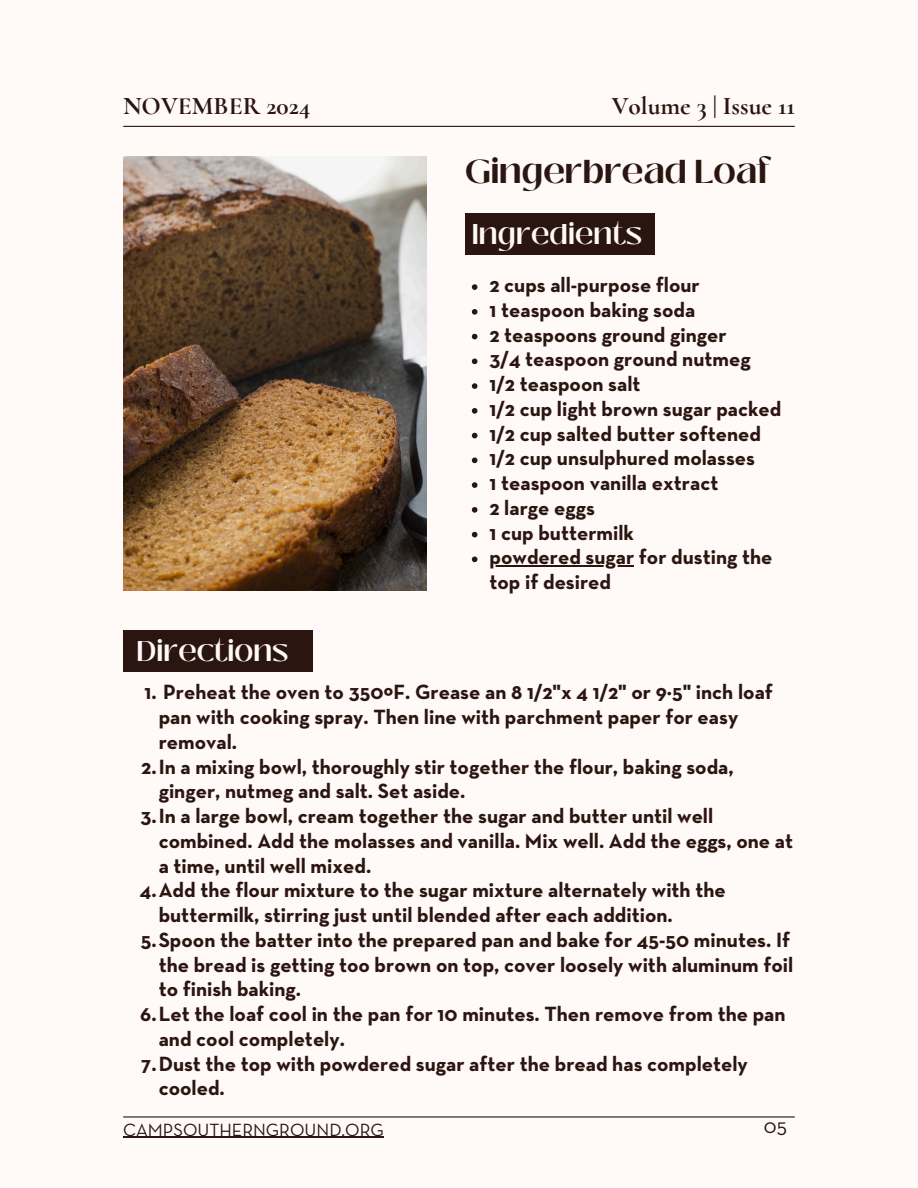
<style>
.page{position:relative;width:918px;height:1188px;background:#fff9f7}
.page>*{position:absolute;margin:0;border:0;box-sizing:border-box;transform-origin:0 0}
.t1{font:700 33px "Black Mango";color:#2b1511}
.t2{font:600 28.5px "Black Mango";color:#fff9f7}
.t3{font:700 25.35px "Cormorant";color:#2b1511}
.t4{font:700 21px/24.8px "Neutraface Text";color:#2b1511}
.t5{font:21px "Neutraface Text";color:#2b1511}
.t6{font:18px "Neutraface Text";color:#2b1511}
</style>
<div class="page">
<hr style="left:124px;top:126px;width:670px;height:1px;background:#2b1511">
<hr style="left:124px;top:1116px;width:670px;height:2px;background:#2b1511">
<hr style="left:123px;top:1137px;width:261px;height:1px;background:#2b1511">
<img style="left:123px;top:157px;width:304px;height:434px">
<div style="left:465px;top:213px;width:190px;height:42px;background:#2b1511"></div>
<svg style="left:472px;top:284px;width:5px;height:6px"></svg>
<svg style="left:472px;top:309px;width:5px;height:6px"></svg>
<svg style="left:472px;top:334px;width:5px;height:5px"></svg>
<svg style="left:472px;top:359px;width:5px;height:5px"></svg>
<svg style="left:472px;top:383px;width:5px;height:6px"></svg>
<svg style="left:472px;top:408px;width:5px;height:6px"></svg>
<svg style="left:472px;top:433px;width:5px;height:5px"></svg>
<svg style="left:472px;top:458px;width:5px;height:5px"></svg>
<svg style="left:472px;top:482px;width:5px;height:6px"></svg>
<svg style="left:472px;top:507px;width:5px;height:6px"></svg>
<svg style="left:472px;top:532px;width:5px;height:5px"></svg>
<svg style="left:472px;top:557px;width:5px;height:5px"></svg>
<hr style="left:490px;top:566px;width:144px;height:1px;background:#2b1511">
<div style="left:123px;top:630px;width:190px;height:42px;background:#2b1511"></div>
<p class="t3" style="left:123px;top:91px;width:189px">NOVEMBER 2024</p>
<p class="t3" style="left:612px;top:91px;width:185px">Volume 3 | Issue 11</p>
<h1 class="t1" style="left:465px;top:147px;width:307px">Gingerbread Loaf</h1>
<h2 class="t2" style="left:472px;top:213px;width:172px">Ingredients</h2>
<p class="t4" style="left:490px;top:274px;width:212px">2 cups all-purpose flour</p>
<p class="t4" style="left:490px;top:299px;width:207px">1 teaspoon baking soda</p>
<p class="t4" style="left:490px;top:323px;width:239px">2 teaspoons ground ginger</p>
<p class="t4" style="left:490px;top:348px;width:263px">3/4 teaspoon ground nutmeg</p>
<p class="t4" style="left:490px;top:373px;width:153px">1/2 teaspoon salt</p>
<p class="t4" style="left:490px;top:398px;width:293px">1/2 cup light brown sugar packed</p>
<p class="t4" style="left:490px;top:422px;width:273px">1/2 cup salted butter softened</p>
<p class="t4" style="left:490px;top:447px;width:267px">1/2 cup unsulphured molasses</p>
<p class="t4" style="left:490px;top:472px;width:230px">1 teaspoon vanilla extract</p>
<p class="t4" style="left:490px;top:497px;width:107px">2 large eggs</p>
<p class="t4" style="left:490px;top:521px;width:146px">1 cup buttermilk</p>
<p class="t4" style="left:490px;top:546px;width:285px">powdered sugar for dusting the top if desired</p>
<h2 class="t2" style="left:136px;top:629px;width:154px">Directions</h2>
<p class="t4" style="left:159px;top:681px;width:616px;text-indent:-14px">1. Preheat the oven to 350ºF. Grease an 8 1/2"x 4 1/2" or 9×5" inch loaf pan with cooking spray. Then line with parchment paper for easy removal.</p>
<p class="t4" style="left:159px;top:755px;width:577px;text-indent:-17px">2.In a mixing bowl, thoroughly stir together the flour, baking soda, ginger, nutmeg and salt. Set aside.</p>
<p class="t4" style="left:159px;top:805px;width:636px;text-indent:-18px">3.In a large bowl, cream together the sugar and butter until well combined. Add the molasses and vanilla. Mix well. Add the eggs, one at a time, until well mixed.</p>
<p class="t4" style="left:159px;top:879px;width:569px;text-indent:-19px">4.Add the flour mixture to the sugar mixture alternately with the buttermilk, stirring just until blended after each addition.</p>
<p class="t4" style="left:159px;top:929px;width:636px;text-indent:-18px">5.Spoon the batter into the prepared pan and bake for 45-50 minutes. If the bread is getting too brown on top, cover loosely with aluminum foil to finish baking.</p>
<p class="t4" style="left:159px;top:1003px;width:629px;text-indent:-19px">6.Let the loaf cool in the pan for 10 minutes. Then remove from the pan and cool completely.</p>
<p class="t4" style="left:159px;top:1052px;width:591px;text-indent:-18px">7.Dust the top with powdered sugar after the bread has completely cooled.</p>
<h4 class="t6" style="left:123px;top:1122px;width:262px">CAMPSOUTHERNGROUND.ORG</h4>
<h3 class="t5" style="left:764px;top:1117px;width:25px">05</h3>
</div>
